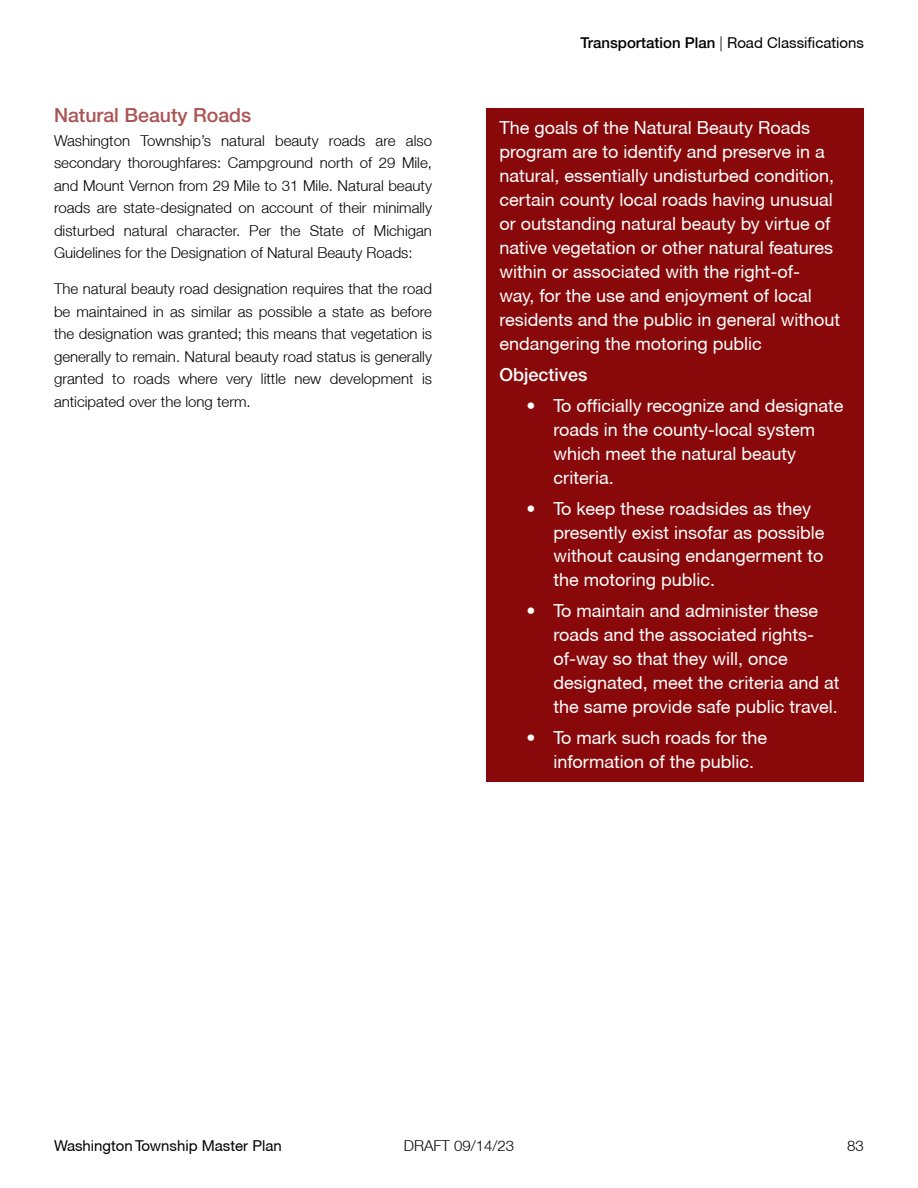
<style>
.page{position:relative;width:918px;height:1188px;background:#fff}
.page>*{position:absolute;margin:0;border:0;box-sizing:border-box;transform-origin:0 0}
.t1{font:500 19.5px "Helvetica Neue LT Std";color:#ac5354}
.t2{font:18px/24px "Helvetica Neue CE";color:#fff}
.t3{font:500 18px "Helvetica Neue LT Std";color:#fff}
.t4{font:300 15px/22.5px "Helvetica Neue LT";color:#000;text-align:justify}
.t5{font:15px "Helvetica Neue CE";color:#000}
.s1{font-family:"Helvetica Neue LT Std";font-weight:500}
.s2{font-family:"Helvetica Neue LT";font-weight:300}
</style>
<div class="page">
<div style="left:486px;top:108px;width:378px;height:674px;background:#89090b"></div>
<p class="t1" style="left:54px;top:103px;width:199px">Natural Beauty Roads</p>
<p class="t4" style="left:54px;top:129px;width:380px">Washington Township’s natural beauty roads are also secondary thoroughfares: Campground north of 29 Mile, and Mount Vernon from 29 Mile to 31 Mile. Natural beauty roads are state-designated on account of their minimally disturbed natural character. Per the State of Michigan Guidelines for the Designation of Natural Beauty Roads:</p>
<p class="t4" style="left:54px;top:277px;width:380px">The natural beauty road designation requires that the road be maintained in as similar as possible a state as before the designation was granted; this means that vegetation is generally to remain. Natural beauty road status is generally granted to roads where very little new development is anticipated over the long term.</p>
<p class="t5" style="left:580px;top:34px;width:285px"><span class="s1">Transportation Plan</span> <span class="s2">|</span> Road Classifications</p>
<p class="t2" style="left:500px;top:116px;width:342px">The goals of the Natural Beauty Roads program are to identify and preserve in a natural, essentially undisturbed condition, certain county local roads having unusual or outstanding natural beauty by virtue of native vegetation or other natural features within or associated with the right-of-<br>way, for the use and enjoyment of local residents and the public in general without endangering the motoring public</p>
<p class="t3" style="left:500px;top:364px;width:90px">Objectives</p>
<p class="t2" style="left:554px;top:394px;width:291px;text-indent:-27px">• To officially recognize and designate roads in the county-local system which meet the natural beauty criteria.</p>
<p class="t2" style="left:554px;top:496px;width:273px;text-indent:-27px">• To keep these roadsides as they presently exist insofar as possible without causing endangerment to the motoring public.</p>
<p class="t2" style="left:554px;top:599px;width:288px;text-indent:-27px">• To maintain and administer these roads and the associated rights&shy;of-way so that they will, once designated, meet the criteria and at the same provide safe public travel.</p>
<p class="t2" style="left:554px;top:726px;width:215px;text-indent:-27px">• To mark such roads for the information of the public.</p>
<p class="t5" style="left:54px;top:1136px;width:229px">Washington Township Master Plan</p>
<p class="t4" style="left:404px;top:1134px;width:112px">DRAFT 09/14/23</p>
<p class="t4" style="left:847px;top:1134px;width:18px">83</p>
</div>
